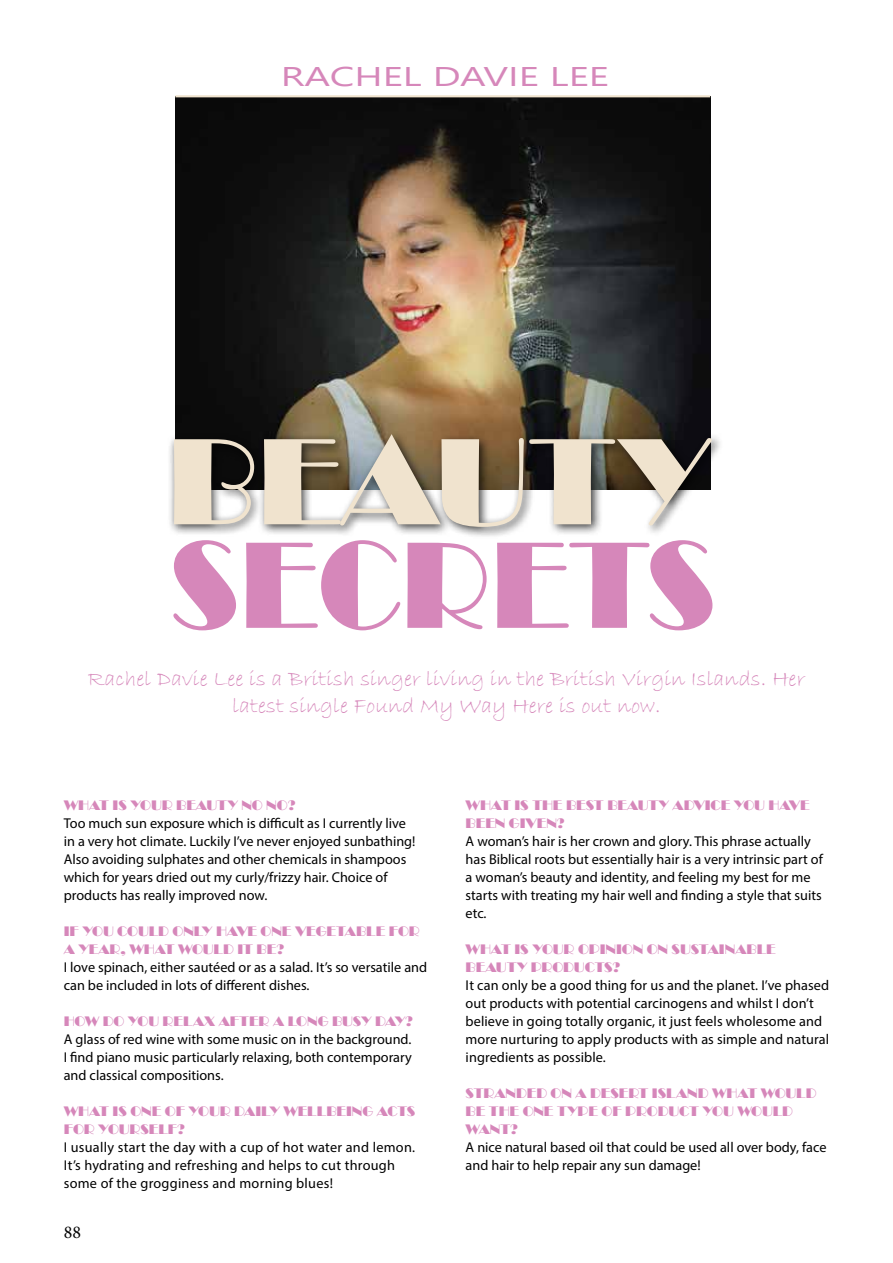
<style>
.page{position:relative;width:893px;height:1263px;background:#fff}
.page>*{position:absolute;margin:0;border:0;box-sizing:border-box;transform-origin:0 0}
.t1{font:127.65px "Broadway";color:#d687ba;scale:.92 1}
.t2{font:127.65px "Broadway";color:#f0e3ce}
.t3{font:27px "Nirmala UI";color:#d687ba;scale:1.48 1}
.t4{font:22.5px/27px "Bradley Hand ITC";color:#d687ba;text-align:center}
.t5{font:18px "Minion Pro";color:#000}
.t6{font:14.25px/18px "Myriad Pro";color:#000}
.t7{font:14.25px/18px "Broadway";color:#d687ba}
.t8{font:14.25px/18px "Myriad Pro";letter-spacing:.02em;color:#000}
</style>
<div class="page">
<img style="left:175px;top:97px;width:535px;height:332px">
<div style="left:168px;top:429px;width:556px;height:110px;background:#000;opacity:.75"></div>
<hr style="left:175px;top:95px;width:535px;height:2px;background:#f0e3ce">
<h2 class="t3" style="left:281px;top:54px;width:223px">RACHEL DAVIE LEE</h2>
<h1 class="t2" style="left:167px;top:408px;width:545px">BEAUTY</h1>
<h1 class="t1" style="left:169px;top:511px;width:595px">SECRETS</h1>
<h3 class="t4" style="left:88px;top:666px;width:719px">Rachel Davie Lee is a British singer living in the British Virgin Islands. Her latest single Found My Way Here is out now.</h3>
<p class="t7" style="left:64px;top:796px;width:233px">WHAT IS YOUR BEAUTY NO NO?</p>
<p class="t6" style="left:64px;top:814px;width:353px">Too much sun exposure which is difficult as I currently live in a very hot climate. Luckily I’ve never enjoyed sunbathing!<br>Also avoiding sulphates and other chemicals in shampoos which for years dried out my curly/frizzy hair. Choice of products has really improved now.</p>
<p class="t7" style="left:64px;top:922px;width:358px">IF YOU COULD ONLY HAVE ONE VEGETABLE FOR<br>A YEAR, WHAT WOULD IT BE?</p>
<p class="t6" style="left:64px;top:958px;width:365px">I love spinach, either sautéed or as a salad. It’s so versatile and can be included in lots of different dishes.</p>
<p class="t7" style="left:64px;top:1012px;width:351px">HOW DO YOU RELAX AFTER A LONG BUSY DAY?</p>
<p class="t6" style="left:64px;top:1030px;width:350px;text-align:justify">A glass of red wine with some music on in the background.<br>I find piano music particularly relaxing, both contemporary and classical compositions.</p>
<p class="t7" style="left:64px;top:1102px;width:353px">WHAT IS ONE OF YOUR DAILY WELLBEING ACTS<br>FOR YOURSELF?</p>
<p class="t8" style="left:64px;top:1138px;width:353px">I usually start the day with a cup of hot water and lemon.<br>It’s hydrating and refreshing and helps to cut through some of the grogginess and morning blues!</p>
<p class="t5" style="left:64px;top:1220px;width:19px">88</p>
<p class="t7" style="left:466px;top:796px;width:345px">WHAT IS THE BEST BEAUTY ADVICE YOU HAVE<br>BEEN GIVEN?</p>
<p class="t6" style="left:466px;top:832px;width:359px">A woman’s hair is her crown and glory. This phrase actually has Biblical roots but essentially hair is a very intrinsic part of a woman’s beauty and identity, and feeling my best for me starts with treating my hair well and finding a style that suits etc.</p>
<p class="t7" style="left:466px;top:940px;width:312px">WHAT IS YOUR OPINION ON SUSTAINABLE<br>BEAUTY PRODUCTS?</p>
<p class="t6" style="left:466px;top:976px;width:365px">It can only be a good thing for us and the planet. I’ve phased out products with potential carcinogens and whilst I don’t believe in going totally organic, it just feels wholesome and more nurturing to apply products with as simple and natural ingredients as possible.</p>
<p class="t7" style="left:466px;top:1084px;width:352px">STRANDED ON A DESERT ISLAND WHAT WOULD<br>BE THE ONE TYPE OF PRODUCT YOU WOULD<br>WANT?</p>
<p class="t6" style="left:466px;top:1138px;width:362px">A nice natural based oil that could be used all over body, face and hair to help repair any sun damage!</p>
</div>
